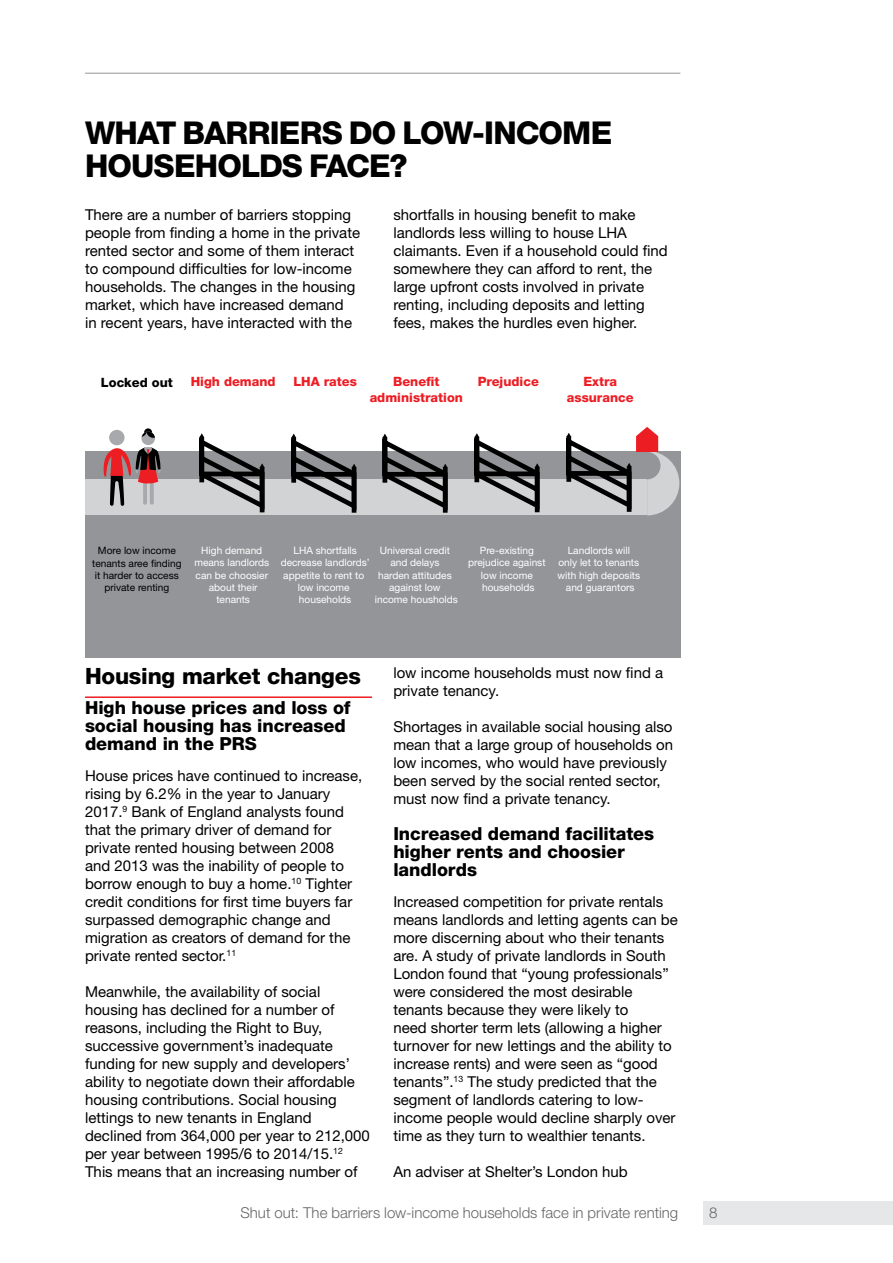
<style>
.page{position:relative;width:893px;height:1263px;background:#fff}
.page>*{position:absolute;margin:0;border:0;box-sizing:border-box;transform-origin:0 0}
.t1{font:800 31.5px/33px "Helvetica Neue LT Pro";letter-spacing:-.03em;color:#000}
.t2{font:800 22.5px "Helvetica Neue LT Pro";letter-spacing:-.01em;color:#000}
.t3{font:800 18px/18px "Helvetica Neue LT Pro";letter-spacing:-.005em;color:#000}
.t4{font:15px/18px "Helvetica Neue LT Pro";color:#000}
.t5{font:300 15px "Helvetica Neue LT Pro";color:#666}
.t6{font:800 12.9px/15.5px "Helvetica Neue LT Pro";color:#ed1d24;text-align:center}
.t7{font:800 12.9px "Helvetica Neue LT Pro";color:#000}
.t8{font:10.2px/12.1px "Helvetica Neue LT Pro";color:#fff;text-align:center}
.t9{font:10.2px/12.1px "Helvetica Neue LT Pro";color:#000;text-align:center}
</style>
<div class="page">
<hr style="left:85px;top:73px;width:595px;height:1px;background:#939598">
<div style="left:703px;top:1201px;width:190px;height:23px;background:#e6e7e8"></div>
<hr style="left:85px;top:696px;width:287px;height:2px;background:#ed1d24">
<div style="left:85px;top:451px;width:596px;height:207px;background:#939598"></div>
<div style="left:85px;top:480px;width:562px;height:35px;background:#d1d3d4"></div>
<svg style="left:195px;top:433px;width:73px;height:79px"></svg>
<hr style="left:352px;top:467px;width:4px;height:46px;background:#3d3e3e">
<svg style="left:287px;top:433px;width:73px;height:79px"></svg>
<svg style="left:378px;top:433px;width:74px;height:79px"></svg>
<svg style="left:470px;top:433px;width:74px;height:79px"></svg>
<svg style="left:144px;top:428px;width:8px;height:8px"></svg>
<div style="left:109px;top:430px;width:16px;height:15px;background:#a7a9ac;border-radius:50%"></div>
<div style="left:141px;top:432px;width:14px;height:13px;background:#a7a9ac;border-radius:50%"></div>
<svg style="left:141px;top:432px;width:14px;height:6px"></svg>
<svg style="left:104px;top:445px;width:57px;height:61px"></svg>
<svg style="left:562px;top:427px;width:117px;height:88px"></svg>
<h1 class="t1" style="left:85px;top:116px;width:529px">what barri ers do low-income households face?</h1>
<p class="t4" style="left:85px;top:205px;width:277px">There are a number of barriers stopping people from finding a home in the private rented sector and some of them interact to compound difficulties for low-income households. The changes in the housing market, which have increased demand<br>in recent years, have interacted with the</p>
<p class="t4" style="left:393px;top:205px;width:276px">shortfalls in housing benefit to make landlords less willing to house LHA claimants. Even if a household could find somewhere they can afford to rent, the large upfront costs involved in private renting, including deposits and letting fees, makes the hurdles even higher.</p>
<p class="t6" style="left:191px;top:374px;width:86px">High demand</p>
<p class="t6" style="left:293px;top:374px;width:65px">LHA rates</p>
<p class="t6" style="left:370px;top:374px;width:95px">Benefit administration</p>
<p class="t7" style="left:101px;top:374px;width:73px">Locked out</p>
<p class="t6" style="left:478px;top:374px;width:63px">Prejudice</p>
<p class="t6" style="left:567px;top:374px;width:68px">Extra assurance</p>
<p class="t9" style="left:92px;top:544px;width:91px">More low income tenants aree finding it harder to access private renting</p>
<p class="t8" style="left:194px;top:544px;width:76px">High demand means landlords can be choosier about their tenants</p>
<p class="t8" style="left:281px;top:544px;width:90px">LHA shortfalls decrease landlords’ appetite to rent to low income households</p>
<p class="t8" style="left:375px;top:544px;width:85px">Universal credit and delays harden attitudes against low income housholds</p>
<p class="t8" style="left:468px;top:544px;width:79px">Pre-existing prejudice against low income households</p>
<p class="t8" style="left:557px;top:544px;width:84px">Landlords will only let to tenants with high deposits and guarantors</p>
<h2 class="t2" style="left:85px;top:662px;width:277px">Housing market changes</h2>
<p class="t3" style="left:85px;top:699px;width:267px">High house prices and loss of social housing has increased demand in the PRS</p>
<p class="t4" style="left:85px;top:766px;width:279px">House prices have continued to increase, rising by 6.2% in the year to January 2017.<sup>9</sup> Bank of England analysts found that the primary driver of demand for private rented housing between 2008 and 2013 was the inability of people to borrow enough to buy a home.<sup>10</sup> Tighter credit conditions for first time buyers far surpassed demographic change and migration as creators of demand for the private rented sector.<sup>11</sup></p>
<p class="t4" style="left:85px;top:982px;width:286px">Meanwhile, the availability of social housing has declined for a number of reasons, including the Right to Buy, successive government’s inadequate funding for new supply and developers’ ability to negotiate down their affordable housing contributions. Social housing lettings to new tenants in England declined from 364,000 per year to 212,000 per year between 1995/6 to 2014/15.<sup>12<br></sup>This means that an increasing number of</p>
<p class="t4" style="left:393px;top:664px;width:271px">low income households must now find a private tenancy.</p>
<p class="t4" style="left:393px;top:718px;width:281px">Shortages in available social housing also mean that a large group of households on low incomes, who would have previously been served by the social rented sector, must now find a private tenancy.</p>
<p class="t3" style="left:393px;top:825px;width:262px">Increased demand facilitates higher rents and choosier landlords</p>
<p class="t4" style="left:393px;top:892px;width:286px">Increased competition for private rentals means landlords and letting agents can be more discerning about who their tenants are. A study of private landlords in South London found that “young professionals” were considered the most desirable tenants because they were likely to<br>need shorter term lets (allowing a higher turnover for new lettings and the ability to increase rents) and were seen as “good tenants”.<sup>13</sup> The study predicted that the segment of landlords catering to low&shy;income people would decline sharply over time as they turn to wealthier tenants.</p>
<p class="t4" style="left:393px;top:1162px;width:236px">An adviser at Shelter’s London hub</p>
<p class="t5" style="left:240px;top:1203px;width:439px">Shut out: The barriers low-income households face in private renting</p>
<p class="t5" style="left:709px;top:1203px;width:10px">8</p>
</div>
